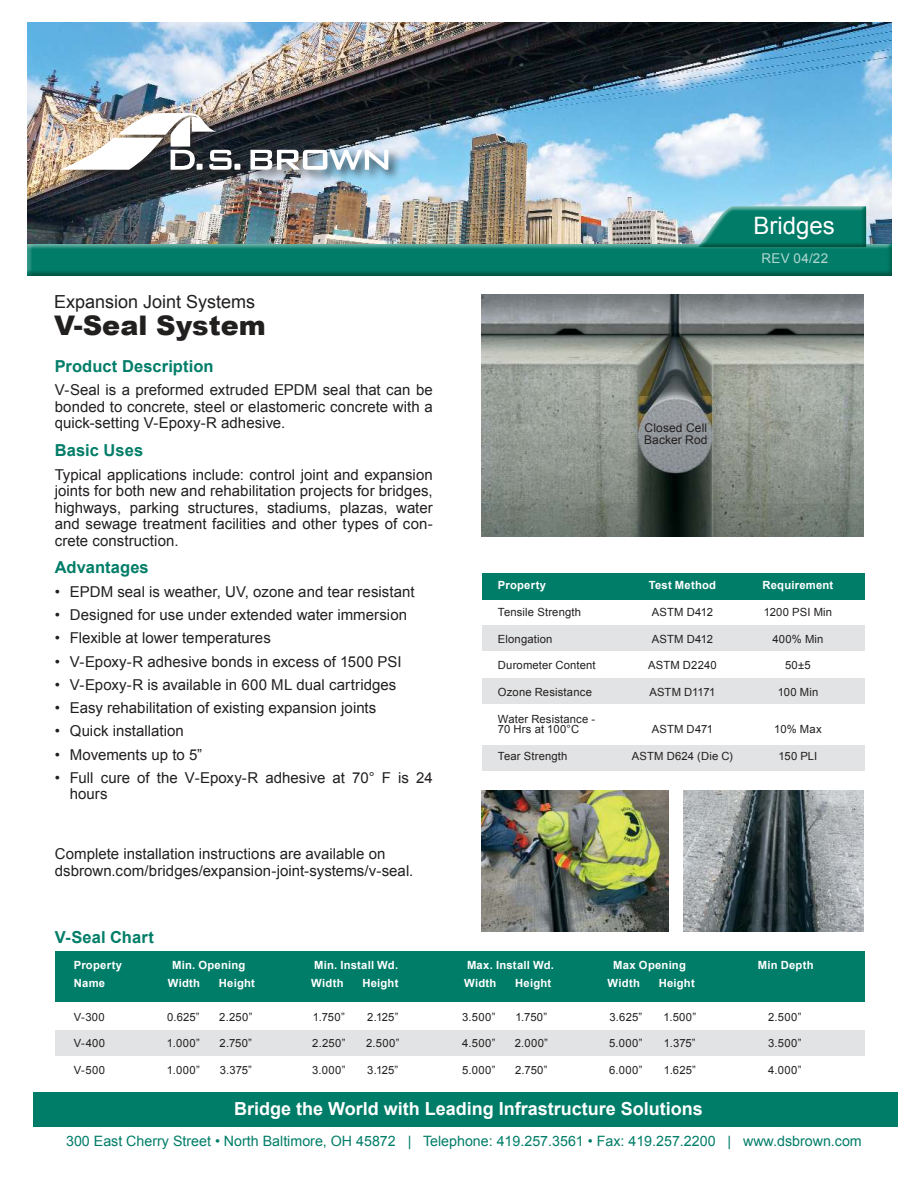
<style>
.page{position:relative;width:918px;height:1188px;background:#fff}
.page>*{position:absolute;margin:0;border:0;box-sizing:border-box;transform-origin:0 0}
.t1{font:900 27px "Arial";color:#221f1f}
.t2{font:24px "Arial";color:#fff}
.t3{font:700 18px "Arial";color:#fff}
.t4{font:18px "Arial";color:#221f1f}
.t5{font:700 16.5px "Arial";letter-spacing:.005em;color:#007d68}
.t6{font:15px/16.5px "Arial";color:#221f1f;text-align:justify}
.t7{font:14.25px "Arial";color:#007d68}
.t8{font:13.5px "Arial";letter-spacing:.02em;color:#b2d8d2}
.t9{font:12px/12px "Arial";letter-spacing:.015em;color:#221f1f}
.t10{font:11.25px/10.5px "Arial";letter-spacing:.015em;color:#221f1f}
.t11{font:700 11.25px "Arial";letter-spacing:.02em;color:#fff}
.t12{font:11.25px "Arial";letter-spacing:-.015em;color:#221f1f}
</style>
<div class="page">
<img style="left:27px;top:23px;width:864px;height:220px">
<svg style="left:27px;top:243px;width:865px;height:33px;background:#0b7c69"></svg>
<div style="left:33px;top:1092px;width:864px;height:35px;background:#007d68"></div>
<svg style="left:695px;top:205px;width:172px;height:1px"></svg>
<svg style="left:695px;top:206px;width:172px;height:44px;background:#1e8879"></svg>
<img style="left:482px;top:294px;width:382px;height:243px">
<div style="left:482px;top:678px;width:383px;height:25px;background:#e2e3e4"></div>
<div style="left:482px;top:745px;width:383px;height:26px;background:#e2e3e4"></div>
<div style="left:482px;top:573px;width:382px;height:27px;background:#007d68"></div>
<div style="left:482px;top:625px;width:382px;height:26px;background:#e2e3e4"></div>
<div style="left:55px;top:951px;width:810px;height:51px;background:#007d68"></div>
<div style="left:55px;top:1031px;width:810px;height:25px;background:#e2e3e4"></div>
<img style="left:481px;top:791px;width:188px;height:140px">
<img style="left:683px;top:791px;width:180px;height:140px">
<div style="left:59px;top:110px;width:342px;height:72px;background:#221f1f;opacity:.75"></div>
<img style="left:60px;top:113px;width:180px;height:57px">
<svg style="left:250px;top:150px;width:138px;height:20px"></svg>
<h2 class="t2" style="left:754px;top:217px;width:83px">Bridges</h2>
<p class="t4" style="left:54px;top:295px;width:203px">Expansion Joint Systems</p>
<h1 class="t1" style="left:54px;top:316px;width:213px">V-Seal System</h1>
<p class="t5" style="left:55px;top:360px;width:160px">Product Description</p>
<p class="t6" style="left:55px;top:383px;width:379px">V-Seal is a preformed extruded EPDM seal that can be bonded to concrete, steel or elastomeric concrete with a quick-setting V-Epoxy-R adhesive.</p>
<p class="t5" style="left:55px;top:444px;width:90px">Basic Uses</p>
<p class="t6" style="left:55px;top:467px;width:379px">Typical applications include: control joint and expansion joints for both new and rehabilitation projects for bridges, highways, parking structures, stadiums, plazas, water and sewage treatment facilities and other types of con&shy;crete construction.</p>
<p class="t5" style="left:55px;top:561px;width:95px">Advantages</p>
<p class="t6" style="left:55px;top:585px;width:361px">• EPDM seal is weather, UV, ozone and tear resistant</p>
<p class="t6" style="left:55px;top:608px;width:354px">• Designed for use under extended water immersion</p>
<p class="t6" style="left:55px;top:631px;width:218px">• Flexible at lower temperatures</p>
<p class="t6" style="left:55px;top:655px;width:348px">• V-Epoxy-R adhesive bonds in excess of 1500 PSI</p>
<p class="t6" style="left:55px;top:678px;width:343px">• V-Epoxy-R is available in 600 ML dual cartridges</p>
<p class="t6" style="left:55px;top:701px;width:323px">• Easy rehabilitation of existing expansion joints</p>
<p class="t6" style="left:55px;top:724px;width:131px">• Quick installation</p>
<p class="t6" style="left:55px;top:748px;width:149px">• Movements up to 5”</p>
<p class="t6" style="left:70px;top:771px;width:364px;text-indent:-15px">• Full cure of the V-Epoxy-R adhesive at 70° F is 24 hours</p>
<p class="t6" style="left:55px;top:847px;width:360px">Complete installation instructions are available on dsbrown.com/bridges/expansion-joint-systems/v-seal.</p>
<p class="t8" style="left:761px;top:253px;width:68px">REV 04/22</p>
<p class="t9" style="left:644px;top:423px;width:65px">Closed Cell<br>Backer Rod</p>
<p class="t11" style="left:498px;top:581px;width:50px">Property</p>
<p class="t11" style="left:649px;top:581px;width:69px">Test Method</p>
<p class="t11" style="left:763px;top:581px;width:72px">Requirement</p>
<p class="t10" style="left:498px;top:608px;width:85px">Tensile Strength</p>
<p class="t10" style="left:652px;top:608px;width:63px">ASTM D412</p>
<p class="t10" style="left:764px;top:608px;width:70px">1200 PSI Min</p>
<p class="t10" style="left:498px;top:635px;width:56px">Elongation</p>
<p class="t10" style="left:652px;top:635px;width:63px">ASTM D412</p>
<p class="t10" style="left:772px;top:635px;width:53px">400% Min</p>
<p class="t10" style="left:498px;top:661px;width:99px">Durometer Content</p>
<p class="t10" style="left:648px;top:661px;width:70px">ASTM D2240</p>
<p class="t10" style="left:785px;top:661px;width:27px">50±5</p>
<p class="t10" style="left:498px;top:688px;width:95px">Ozone Resistance</p>
<p class="t12" style="left:649px;top:688px;width:68px">ASTM D1171</p>
<p class="t10" style="left:778px;top:688px;width:42px">100 Min</p>
<p class="t10" style="left:498px;top:715px;width:99px">Water Resistance -<br>70 Hrs at 100°C</p>
<p class="t10" style="left:652px;top:725px;width:63px">ASTM D471</p>
<p class="t10" style="left:774px;top:725px;width:49px">10% Max</p>
<p class="t10" style="left:498px;top:752px;width:71px">Tear Strength</p>
<p class="t10" style="left:632px;top:752px;width:103px">ASTM D624 (Die C)</p>
<p class="t10" style="left:778px;top:752px;width:40px">150 PLI</p>
<p class="t5" style="left:55px;top:931px;width:101px">V-Seal Chart</p>
<p class="t11" style="left:74px;top:961px;width:50px">Property</p>
<p class="t11" style="left:172px;top:961px;width:75px">Min. Opening</p>
<p class="t11" style="left:314px;top:961px;width:86px">Min. Install Wd.</p>
<p class="t11" style="left:467px;top:961px;width:88px">Max. Install Wd.</p>
<p class="t11" style="left:613px;top:961px;width:74px">Max Opening</p>
<p class="t11" style="left:758px;top:961px;width:57px">Min Depth</p>
<p class="t11" style="left:74px;top:979px;width:33px">Name</p>
<p class="t11" style="left:168px;top:979px;width:34px">Width</p>
<p class="t11" style="left:219px;top:979px;width:38px">Height</p>
<p class="t11" style="left:311px;top:979px;width:34px">Width</p>
<p class="t11" style="left:362px;top:979px;width:38px">Height</p>
<p class="t11" style="left:464px;top:979px;width:34px">Width</p>
<p class="t11" style="left:515px;top:979px;width:38px">Height</p>
<p class="t11" style="left:608px;top:979px;width:34px">Width</p>
<p class="t11" style="left:659px;top:979px;width:38px">Height</p>
<p class="t10" style="left:74px;top:1013px;width:33px">V-300</p>
<p class="t10" style="left:167px;top:1013px;width:34px">0.625”</p>
<p class="t10" style="left:219px;top:1013px;width:35px">2.250”</p>
<p class="t10" style="left:313px;top:1013px;width:33px">1.750”</p>
<p class="t10" style="left:367px;top:1013px;width:33px">2.125”</p>
<p class="t10" style="left:462px;top:1013px;width:35px">3.500”</p>
<p class="t10" style="left:515px;top:1013px;width:33px">1.750”</p>
<p class="t10" style="left:610px;top:1013px;width:34px">3.625”</p>
<p class="t10" style="left:663px;top:1013px;width:34px">1.500”</p>
<p class="t10" style="left:768px;top:1013px;width:35px">2.500”</p>
<p class="t10" style="left:74px;top:1039px;width:33px">V-400</p>
<p class="t10" style="left:167px;top:1039px;width:34px">1.000”</p>
<p class="t10" style="left:220px;top:1039px;width:34px">2.750”</p>
<p class="t10" style="left:312px;top:1039px;width:35px">2.250”</p>
<p class="t10" style="left:366px;top:1039px;width:35px">2.500”</p>
<p class="t10" style="left:462px;top:1039px;width:35px">4.500”</p>
<p class="t10" style="left:515px;top:1039px;width:35px">2.000”</p>
<p class="t10" style="left:609px;top:1039px;width:35px">5.000”</p>
<p class="t10" style="left:664px;top:1039px;width:33px">1.375”</p>
<p class="t10" style="left:768px;top:1039px;width:35px">3.500”</p>
<p class="t10" style="left:74px;top:1066px;width:33px">V-500</p>
<p class="t10" style="left:167px;top:1066px;width:34px">1.000”</p>
<p class="t10" style="left:220px;top:1066px;width:34px">3.375”</p>
<p class="t10" style="left:312px;top:1066px;width:35px">3.000”</p>
<p class="t10" style="left:367px;top:1066px;width:33px">3.125”</p>
<p class="t10" style="left:462px;top:1066px;width:35px">5.000”</p>
<p class="t10" style="left:515px;top:1066px;width:34px">2.750”</p>
<p class="t10" style="left:609px;top:1066px;width:35px">6.000”</p>
<p class="t10" style="left:664px;top:1066px;width:34px">1.625”</p>
<p class="t10" style="left:768px;top:1066px;width:35px">4.000”</p>
<p class="t3" style="left:234px;top:1102px;width:470px">Bridge the World with Leading Infrastructure Solutions</p>
<p class="t7" style="left:66px;top:1135px;width:797px">300 East Cherry Street • North Baltimore, OH 45872 | Telephone: 419.257.3561 • Fax: 419.257.2200 | www.dsbrown.com</p>
</div>
